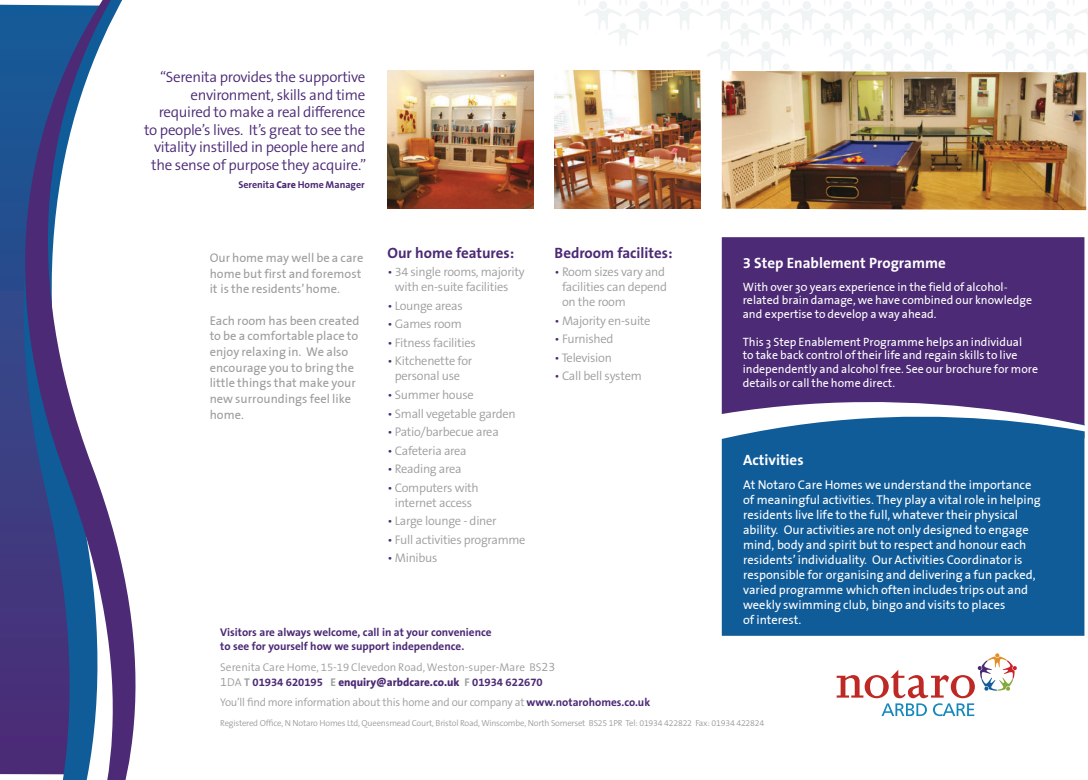
<style>
.page{position:relative;width:1088px;height:780px;background:#fff}
.page>*{position:absolute;margin:0;border:0;box-sizing:border-box;transform-origin:0 0}
.t1{font:300 15px/17.5px "The Sans B4";letter-spacing:-.02em;color:#4c2a75;text-align:right}
.t2{font:700 15px "The Sans B7";color:#fff}
.t3{font:700 15px "The Sans B7";color:#4c2a75}
.t4{font:12.5px/15px "The Sans Plain";color:#fff}
.t5{font:300 12.5px/15px "The Sans B4";letter-spacing:-.02em;color:#9c9d9e}
.t6{font:12.5px/15.6px "The Sans Plain";color:#9c9d9e}
.t7{font:11.88px/13.8px "The Sans Plain";color:#fff}
.t8{font:700 11.25px/13.8px "The Sans B7";color:#4c2a75}
.t9{font:300 11.25px "The Sans B4";letter-spacing:-.01em;color:#9c9d9e}
.t10{font:700 10px "The Sans B7";color:#4c2a75}
.t11{font:300 8.75px "The Sans B4";letter-spacing:-.02em;color:#9c9d9e}
.s1{font-family:"The Sans B8";font-weight:800}
.s2{color:#4c2a75}
.s3{font-size:12.5px}
.s4{font-family:"The Sans B4";font-weight:300;font-size:12.5px;color:#9c9d9e}
.s5{font-family:"The Sans B4";font-weight:300;color:#9c9d9e}
.s6{color:#9c9d9e}
.s7{font-family:"The Sans B7";font-weight:700;color:#4c2a75}
</style>
<div class="page">
<svg style="left:721px;top:237px;width:364px;height:480px;background:#4b619a"></svg>
<svg style="left:570px;top:0;width:518px;height:140px"></svg>
<img style="left:722px;top:71px;width:364px;height:139px">
<img style="left:555px;top:71px;width:145px;height:138px">
<img style="left:387px;top:71px;width:146px;height:138px">
<svg style="left:0;top:0;width:136px;height:780px"></svg>
<svg style="left:836px;top:653px;width:181px;height:63px"></svg>
<p class="t1" style="left:144px;top:69px;width:224px">“Serenita provides the supportive environment, skills and time required to make a real difference to people’s lives. It’s great to see the vitality instilled in people here and the sense of purpose they acquire.”</p>
<p class="t10" style="left:238px;top:179px;width:128px">Serenita <span class="s1">Care</span> Home Manager</p>
<p class="t6" style="left:210px;top:250px;width:155px">Our home may well be a care home but first and foremost it is the residents’ home.</p>
<p class="t6" style="left:210px;top:312px;width:151px">Each room has been created to be a comfortable place to enjoy relaxing in. We also encourage you to bring the little things that make your new surroundings feel like home.</p>
<p class="t3" style="left:387px;top:245px;width:128px">Our home features:</p>
<p class="t5" style="left:395px;top:265px;width:131px;text-indent:-7px"><span class="s2">•</span> 34 single rooms, majority with en-suite facilities</p>
<p class="t5" style="left:387px;top:298px;width:77px"><span class="s2">•</span> Lounge areas</p>
<p class="t5" style="left:387px;top:317px;width:76px"><span class="s2">•</span> Games room</p>
<p class="t5" style="left:387px;top:335px;width:90px"><span class="s2">•</span> Fitness facilities</p>
<p class="t5" style="left:387px;top:354px;width:86px;text-align:center"><span class="s2">•</span> Kitchenette for personal use</p>
<p class="t5" style="left:387px;top:388px;width:88px"><span class="s2">•</span> Summer house</p>
<p class="t5" style="left:387px;top:406px;width:130px"><span class="s2">•</span> Small vegetable garden</p>
<p class="t5" style="left:387px;top:425px;width:113px"><span class="s2">•</span> Patio/barbecue area</p>
<p class="t5" style="left:387px;top:443px;width:81px"><span class="s2">•</span> Cafeteria area</p>
<p class="t5" style="left:387px;top:462px;width:76px"><span class="s2">•</span> Reading area</p>
<p class="t5" style="left:387px;top:480px;width:93px;text-align:center"><span class="s2">•</span> Computers with internet access</p>
<p class="t5" style="left:387px;top:514px;width:111px"><span class="s2">•</span> Large lounge - diner</p>
<p class="t5" style="left:387px;top:532px;width:140px"><span class="s2">•</span> Full activities programme</p>
<p class="t5" style="left:387px;top:551px;width:52px"><span class="s2">•</span> Minibus</p>
<p class="t3" style="left:555px;top:245px;width:120px">Bedroom facilites:</p>
<p class="t5" style="left:562px;top:265px;width:107px;text-indent:-7px"><span class="s2">•</span> Room sizes vary and facilities can depend on the room</p>
<p class="t5" style="left:555px;top:313px;width:97px"><span class="s2">•</span> Majority en-suite</p>
<p class="t5" style="left:555px;top:332px;width:60px"><span class="s2">•</span> Furnished</p>
<p class="t5" style="left:555px;top:350px;width:59px"><span class="s2">•</span> Television</p>
<p class="t5" style="left:555px;top:369px;width:89px"><span class="s2">•</span> Call bell system</p>
<p class="t2" style="left:743px;top:255px;width:204px">3 Step Enablement Programme</p>
<p class="t7" style="left:743px;top:279px;width:291px">With over 30 years experience in the field of alcohol&shy;related brain damage, we have combined our knowledge and expertise to develop a way ahead.</p>
<p class="t7" style="left:743px;top:334px;width:297px">This 3 Step Enablement Programme helps an individual<br>to take back control of their life and regain skills to live independently and alcohol free. See our brochure for more details or call the home direct.</p>
<p class="t2" style="left:743px;top:452px;width:62px">Activities</p>
<p class="t4" style="left:743px;top:476px;width:299px">At Notaro Care Homes we understand the importance of meaningful activities. They play a vital role in helping residents live life to the full, whatever their physical ability. Our activities are not only designed to engage mind, body and spirit but to respect and honour each residents’ individuality. Our Activities Coordinator is responsible for organising and delivering a fun packed, varied programme which often includes trips out and weekly swimming club, bingo and visits to places<br>of interest.</p>
<p class="t8" style="left:220px;top:626px;width:273px">Visitors are always welcome, call in at your convenience to see for yourself how we support independence.</p>
<p class="t9" style="left:220px;top:661px;width:336px">Serenita Care Home, 15-19 Clevedon Road, Weston-super-Mare BS<span class="s3">23</span></p>
<p class="t8" style="left:220px;top:675px;width:324px"><span class="s4">1</span><span class="s5">DA</span> <span class="s6">T</span> 01934 620195 <span class="s6">E</span> <span class="s1">enquiry@arbdcare.co.uk</span> <span class="s6">F</span> 01934 622670</p>
<p class="t9" style="left:220px;top:696px;width:431px">You’ll find more information about this home and our company at <span class="s7">www.notarohomes.co.uk</span></p>
<p class="t11" style="left:220px;top:718px;width:545px">Registered Office, N Notaro Homes Ltd, Queensmead Court, Bristol Road, Winscombe, North Somerset BS25 1PR Tel: 01934 422822 Fax: 01934 422824</p>
</div>
